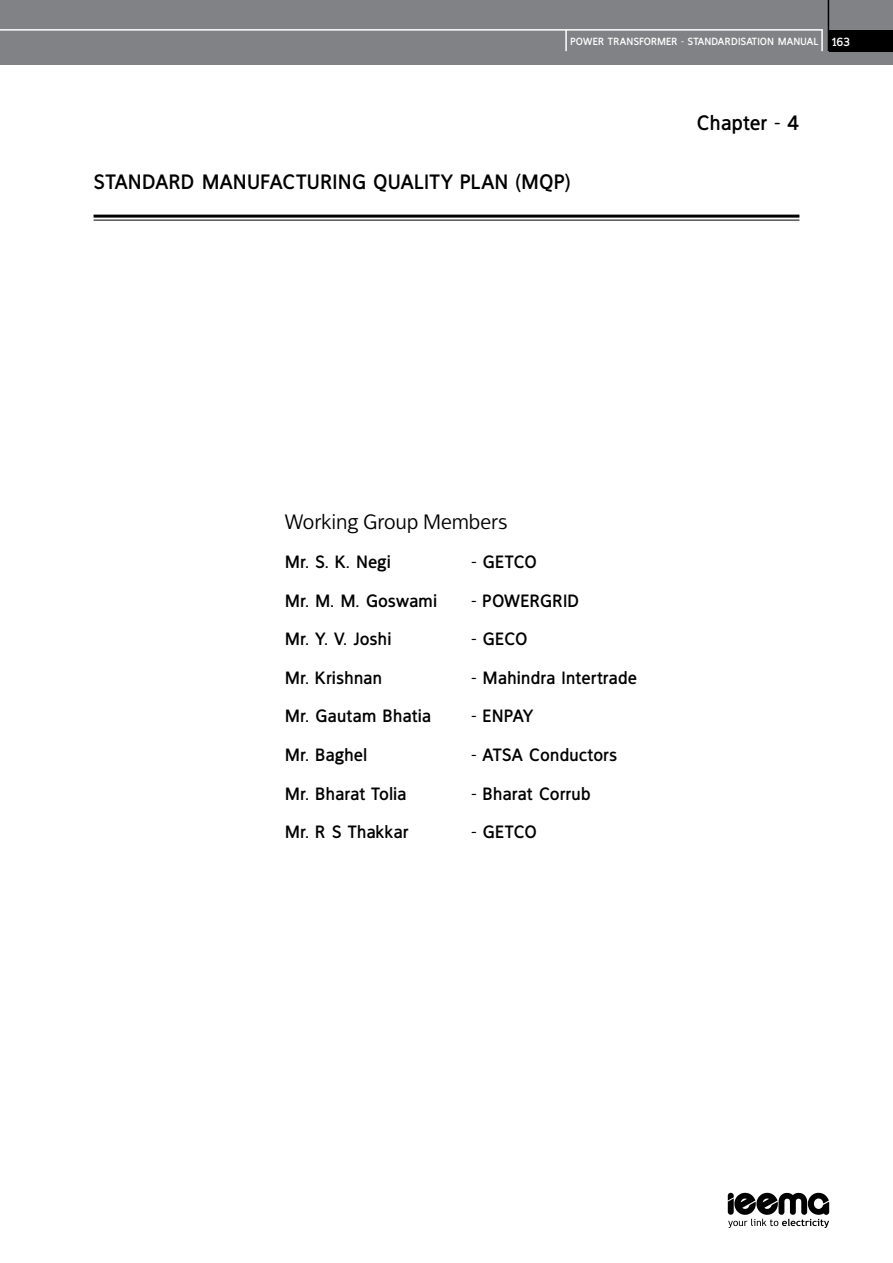
<style>
.page{position:relative;width:893px;height:1263px;background:#fff}
.page>*{position:absolute;margin:0;border:0;box-sizing:border-box;transform-origin:0 0}
.t1{font:700 21px "Fran Klein";color:#000}
.t2{font:21px "Fran Klein";letter-spacing:-.01em;color:#000}
.t3{font:700 18px "Fran Klein";letter-spacing:-.005em;color:#000}
.t4{font:700 10.5px "Fran Klein";color:#fff}
.s1{font-size:12px}
</style>
<div class="page">
<div style="left:0;top:0;width:893px;height:65px;background:#808285"></div>
<hr style="left:565px;top:30px;width:2px;height:21px;background:#fff">
<div style="left:829px;top:30px;width:64px;height:21px;background:#000"></div>
<hr style="left:828px;top:0;width:1px;height:51px;background:#000">
<hr style="left:821px;top:30px;width:2px;height:21px;background:#fff">
<hr style="left:0;top:29px;width:823px;height:2px;background:#fff">
<svg style="left:728px;top:1193px;width:101px;height:35px"></svg>
<hr style="left:94px;top:215px;width:705px;height:3px;background:#000">
<hr style="left:94px;top:220px;width:705px;height:1px;background:#000">
<p class="t4" style="left:570px;top:36px;width:281px">POWER TRANSFORMER - STANDARDISATION MANUAL <span class="s1">163</span></p>
<p class="t1" style="left:94px;top:170px;width:479px">STANDARD MANUFACTURING QUALITY PLAN (MQP)</p>
<p class="t1" style="left:696px;top:111px;width:104px">Chapter - 4</p>
<p class="t2" style="left:285px;top:510px;width:224px">Working Group Members</p>
<p class="t3" style="left:285px;top:551px;width:108px">Mr. S. K. Negi</p>
<p class="t3" style="left:472px;top:551px;width:67px">- GETCO</p>
<p class="t3" style="left:285px;top:590px;width:154px">Mr. M. M. Goswami</p>
<p class="t3" style="left:472px;top:590px;width:109px">- POWERGRID</p>
<p class="t3" style="left:285px;top:629px;width:108px">Mr. Y. V. Joshi</p>
<p class="t3" style="left:472px;top:629px;width:58px">- GECO</p>
<p class="t3" style="left:285px;top:667px;width:99px">Mr. Krishnan</p>
<p class="t3" style="left:472px;top:667px;width:167px">- Mahindra Intertrade</p>
<p class="t3" style="left:285px;top:706px;width:148px">Mr. Gautam Bhatia</p>
<p class="t3" style="left:472px;top:706px;width:63px">- ENPAY</p>
<p class="t3" style="left:285px;top:744px;width:84px">Mr. Baghel</p>
<p class="t3" style="left:472px;top:744px;width:147px">- ATSA Conductors</p>
<p class="t3" style="left:285px;top:783px;width:123px">Mr. Bharat Tolia</p>
<p class="t3" style="left:472px;top:783px;width:121px">- Bharat Corrub</p>
<p class="t3" style="left:285px;top:822px;width:125px">Mr. R S Thakkar</p>
<p class="t3" style="left:472px;top:822px;width:67px">- GETCO</p>
</div>
